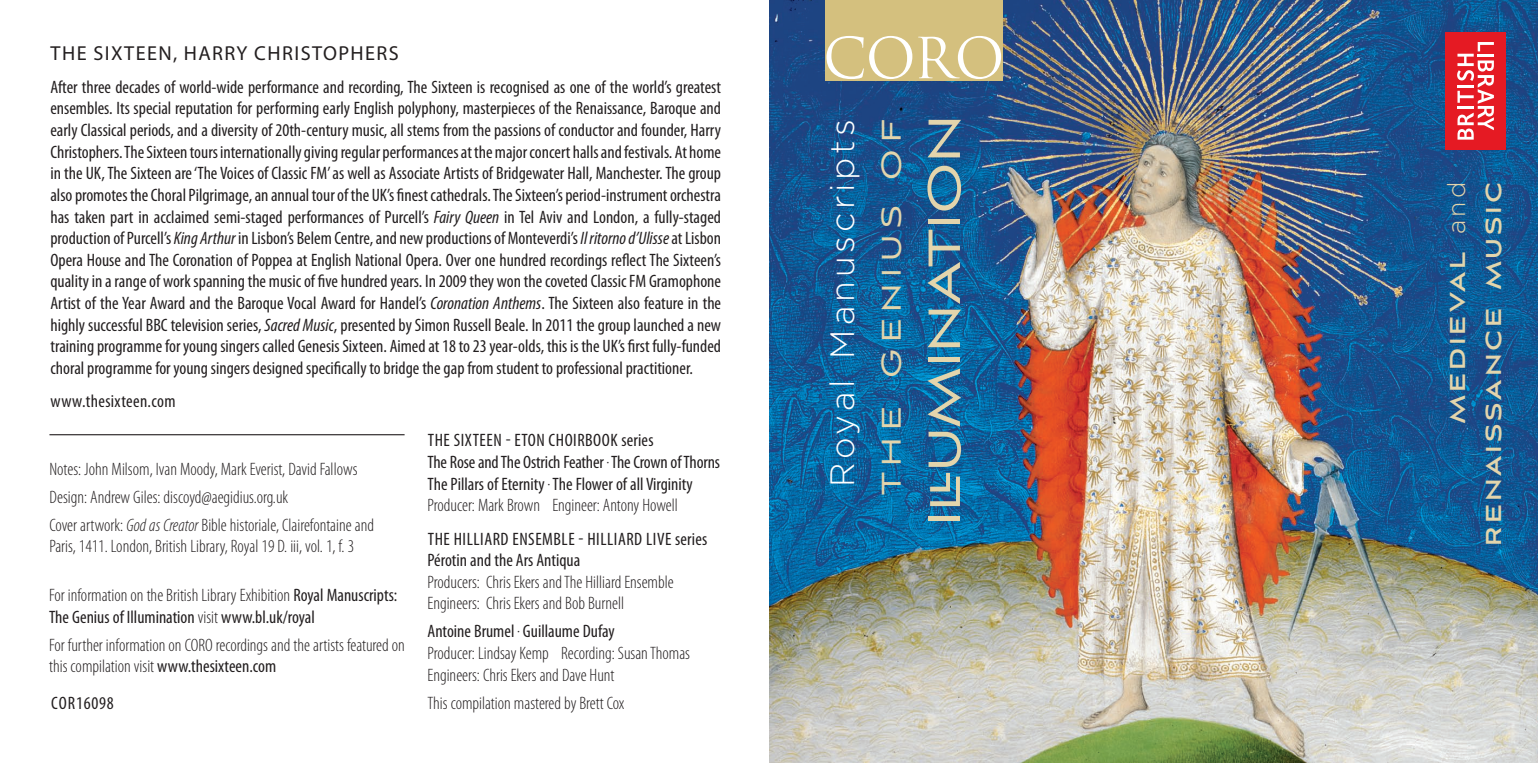
<style>
.page{position:relative;width:1538px;height:763px;background:#fff}
.page>*{position:absolute;margin:0;border:0;box-sizing:border-box;transform-origin:0 0}
.t1{font:56.25px "Aviano Sans";letter-spacing:.01em;color:#e3d5ac}
.t2{font:54.9px "Trajan";color:#fff}
.t3{font:300 33.75px "Gotham";letter-spacing:.11em;color:#fff}
.t4{font:33.75px "Aviano Sans";letter-spacing:.205em;color:#e3d5ac}
.t5{font:700 27px/36px "Aviano Sans";letter-spacing:.105em;color:#e3d5ac;text-align:right}
.t6{font:20.25px "Myriad Pro";letter-spacing:.07em;color:#231f20}
.t7{font:condensed 18px/21.6px "Myriad Pro";color:#231f20}
.t8{font:300 condensed 18px/21.6px "Myriad Pro";color:#231f20}
.t9{font:condensed 18px/21.6px "Myriad Pro";letter-spacing:.03em;color:#231f20}
.t10{font:condensed 18px "Myriad Pro";letter-spacing:.02em;color:#231f20}
.t11{font:condensed 18px "Myriad Pro";letter-spacing:.04em;color:#231f20}
.s1{font-style:italic}
.s2{font-weight:300}
.s3{font-weight:400}
.s4{font-family:"Gotham";font-weight:300;font-size:24.75px}
</style>
<div class="page">
<img style="left:769px;top:0;width:768px;height:762px">
<div style="left:825px;top:0;width:177px;height:81px;background:#d4c07e"></div>
<div style="left:1445px;top:32px;width:60px;height:117px;background:#e51a23"></div>
<svg style="left:1457px;top:42px;width:36px;height:97px"></svg>
<hr style="left:49px;top:434px;width:355px;height:1px;background:#231f20">
<p class="t6" style="left:51px;top:41px;width:348px">THE SIXTEEN, HARRY CHRISTOPHERS</p>
<p class="t7" style="left:50px;top:76px;width:672px;text-align:justify">After three decades of world-wide performance and recording, The Sixteen is recognised as one of the world’s greatest ensembles. Its special reputation for performing early English polyphony, masterpieces of the Renaissance, Baroque and early Classical periods, and a diversity of 20th-century music, all stems from the passions of conductor and founder, Harry Christophers. The Sixteen tours internationally giving regular performances at the major concert halls and festivals. At home in the UK, The Sixteen are ‘The Voices of Classic FM’ as well as Associate Artists of Bridgewater Hall, Manchester. The group also promotes the Choral Pilgrimage, an annual tour of the UK’s finest cathedrals. The Sixteen’s period-instrument orchestra has taken part in acclaimed semi-staged performances of Purcell’s <span class="s1">Fairy Queen</span> in Tel Aviv and London, a fully-staged production of Purcell’s <span class="s1">King Arthur</span> in Lisbon’s Belem Centre, and new productions of Monteverdi’s <span class="s1">Il ritorno d’Ulisse</span> at Lisbon Opera House and The Coronation of Poppea at English National Opera. Over one hundred recordings reflect The Sixteen’s quality in a range of work spanning the music of five hundred years. In 2009 they won the coveted Classic FM Gramophone Artist of the Year Award and the Baroque Vocal Award for Handel’s <span class="s1">Coronation Anthems</span>. The Sixteen also feature in the highly successful BBC television series, <span class="s1">Sacred Music</span>, presented by Simon Russell Beale. In 2011 the group launched a new training programme for young singers called Genesis Sixteen. Aimed at 18 to 23 year-olds, this is the UK’s first fully-funded choral programme for young singers designed specifically to bridge the gap from student to professional practitioner.</p>
<p class="t10" style="left:50px;top:390px;width:127px">www.thesixteen.com</p>
<p class="t8" style="left:49px;top:455px;width:326px;line-height:27.9px">Notes: John Milsom, Ivan Moody, Mark Everist, David Fallows<br>Design: Andrew Giles: discoyd@aegidius.org.uk<br>Cover artwork: <span class="s1">God as Creator</span> Bible historiale, Clairefontaine and</p>
<p class="t8" style="left:49px;top:536px;width:306px">Paris, 1411. London, British Library, Royal 19 D. iii, vol. 1, f. 3</p>
<p class="t7" style="left:49px;top:583px;width:350px"><span class="s2">For information on the British Library Exhibition</span> Royal Manuscripts:<br>The Genius of Illumination <span class="s2">visit</span> www.bl.uk/royal</p>
<p class="t8" style="left:49px;top:634px;width:357px">For further information on CORO recordings and the artists featured on this compilation visit <span class="s3">www.thesixteen.com</span></p>
<p class="t11" style="left:51px;top:691px;width:64px">cor16098</p>
<p class="t7" style="left:427px;top:429px;width:294px">The Sixteen - Eton Choirbook series<br>The Rose and The Ostrich Feather . The Crown of Thorns<br>The Pillars of Eternity . The Flower of all Virginity</p>
<p class="t8" style="left:427px;top:494px;width:252px">Producer: Mark Brown Engineer: Antony Howell</p>
<p class="t9" style="left:427px;top:527px;width:281px">The Hilliard Ensemble - Hilliard Live series<br>Pérotin and the Ars Antiqua</p>
<p class="t8" style="left:427px;top:571px;width:248px">Producers: Chris Ekers and The Hilliard Ensemble<br>Engineers: Chris Ekers and Bob Burnell</p>
<p class="t7" style="left:427px;top:620px;width:189px">Antoine Brumel . Guillaume Dufay</p>
<p class="t8" style="left:427px;top:642px;width:264px">Producer: Lindsay Kemp Recording: Susan Thomas<br>Engineers: Chris Ekers and Dave Hunt</p>
<p class="t8" style="left:427px;top:692px;width:198px">This compilation mastered by Brett Cox</p>
<h2 class="t2" style="left:822px;top:25px;width:183px">CORO</h2>
<h3 class="t3" style="left:823px;top:487px;width:369px;rotate:-90deg">Royal Manuscripts</h3>
<h3 class="t4" style="left:871px;top:495px;width:377px;rotate:-90deg">The Genius of</h3>
<h1 class="t1" style="left:911px;top:525px;width:412px;rotate:-90deg">illumination</h1>
<h3 class="t5" style="left:1439px;top:545px;width:365px;rotate:-90deg">Medieval <span class="s4">and<br></span>Renaissance Music</h3>
</div>
